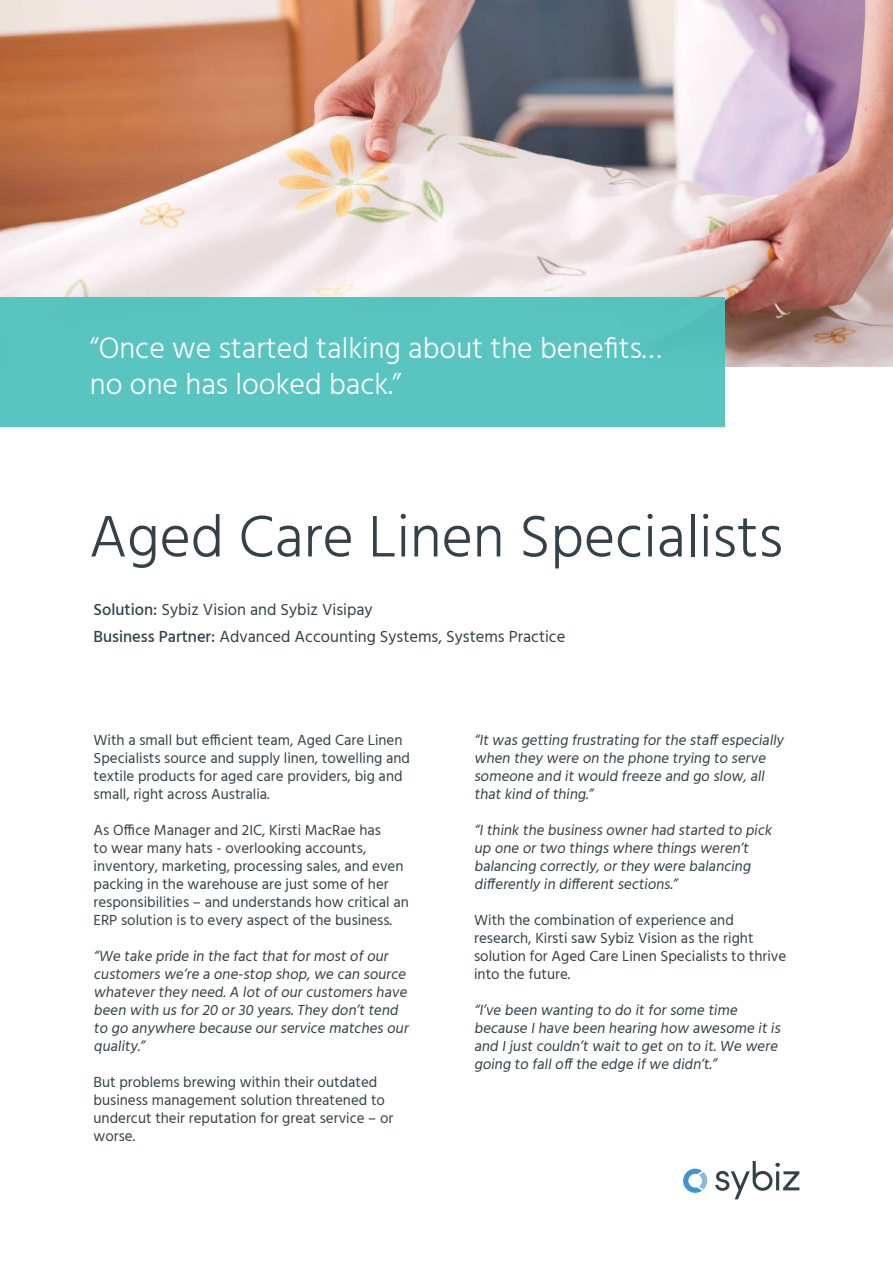
<style>
.page{position:relative;width:893px;height:1263px;background:#fff}
.page>*{position:absolute;margin:0;border:0;box-sizing:border-box;transform-origin:0 0}
.t1{font:300 60px "Hind";color:#344148}
.t2{font:300 30px/36px "Hind";color:#fff}
.t3{font:16.5px/27px "Hind";color:#344148}
.t4{font:15px/18px "Hind";color:#344147}
.s1{font-weight:500}
</style>
<div class="page">
<img style="left:0;top:0;width:893px;height:366px">
<div style="left:0;top:298px;width:725px;height:129px;background:#58c5c0"></div>
<svg style="left:715px;top:1161px;width:84px;height:38px"></svg>
<svg style="left:683px;top:1169px;width:24px;height:24px"></svg>
<h2 class="t2" style="left:90px;top:332px;width:573px">“Once we started talking about the benefits… no one has looked back.”</h2>
<h1 class="t1" style="left:89px;top:497px;width:695px">Aged Care Linen Specialists</h1>
<p class="t3" style="left:94px;top:597px;width:473px"><span class="s1">Solution:</span> Sybiz Vision and Sybiz Visipay<br><span class="s1">Business Partner:</span> Advanced Accounting Systems, Systems Practice</p>
<p class="t4" style="left:94px;top:732px;width:318px">With a small but efficient team, Aged Care Linen Specialists source and supply linen, towelling and textile products for aged care providers, big and small, right across Australia.</p>
<p class="t4" style="left:94px;top:822px;width:317px">As Office Manager and 2IC, Kirsti MacRae has<br>to wear many hats - overlooking accounts, inventory, marketing, processing sales, and even packing in the warehouse are just some of her responsibilities – and understands how critical an ERP solution is to every aspect of the business.</p>
<p class="t4" style="left:94px;top:948px;width:319px">“We take pride in the factthatformostofour customers we’re a one-stop shop,we can source whateverthey need.A lotofourcustomers have been with us for20 or30 years.They don’ttend to go anywhere because ourservice matches our quality.”</p>
<p class="t4" style="left:94px;top:1074px;width:301px">But problems brewing within their outdated business management solution threatened to undercut their reputation for great service – or worse.</p>
<p class="t4" style="left:474px;top:732px;width:314px">“Itwas getting frustrating forthe staff especially when they were on the phone trying to serve someone and itwould freeze and go slow,all thatkind ofthing.”</p>
<p class="t4" style="left:474px;top:822px;width:302px">“Ithink the business ownerhad started to pick up one ortwo things where things weren’t balancing correctly,orthey were balancing differently in differentsections.”</p>
<p class="t4" style="left:474px;top:912px;width:314px">With the combination of experience and research, Kirsti saw Sybiz Vision as the right solution for Aged Care Linen Specialists to thrive into the future.</p>
<p class="t4" style="left:474px;top:1002px;width:311px">“I’ve been wanting to do itforsome time because Ihave been hearing how awesome itis and Ijustcouldn’twaitto geton to it.We were going to falloff the edge ifwe didn’t.”</p>
</div>
